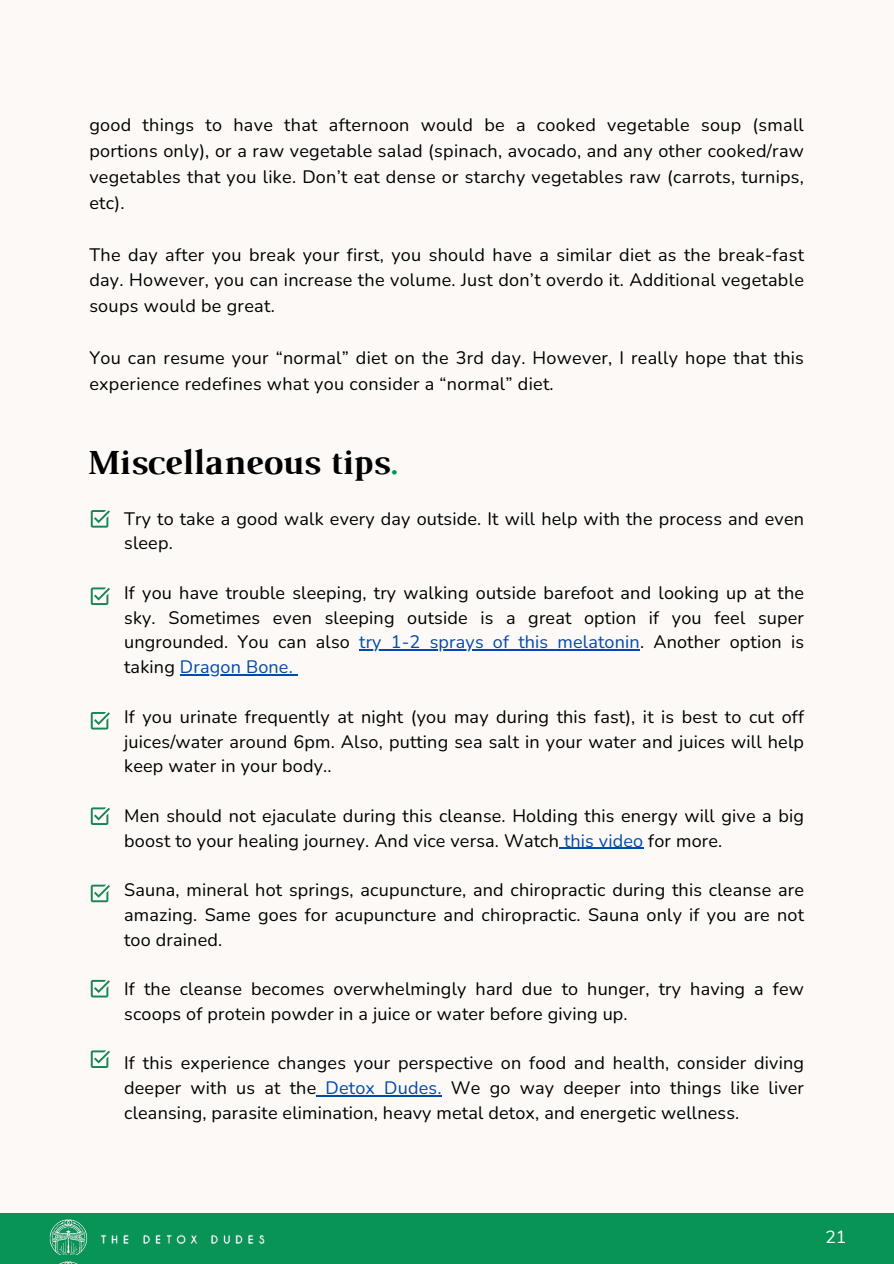
<style>
.page{position:relative;width:894px;height:1264px;background:#fff}
.page>*{position:absolute;margin:0;border:0;box-sizing:border-box;transform-origin:0 0}
.t1{font:700 36px "Luthier";color:#000}
.t2{font:18px/24.8px "Nunito";letter-spacing:.01em;color:#000;text-align:justify}
.t3{font:18px "Nunito";letter-spacing:.01em;color:#004aad}
.t4{font:17.55px "Nunito";color:#fff}
.s1{color:#089456}
.s2{color:#000}
.s3{color:#004aad}
</style>
<div class="page">
<div style="left:0;top:0;width:893px;height:1263px;background:#fdf9f6"></div>
<div style="left:0;top:1212px;width:893px;height:51px;background:#089456"></div>
<img style="left:49px;top:1219px;width:39px;height:35px">
<img style="left:100px;top:1234px;width:165px;height:10px">
<img style="left:61px;top:1261px;width:15px;height:2px">
<hr style="left:359px;top:649px;width:280px;height:1px;background:#004aad">
<hr style="left:180px;top:674px;width:108px;height:1px;background:#004aad">
<hr style="left:564px;top:847px;width:79px;height:1px;background:#004aad">
<hr style="left:325px;top:1095px;width:112px;height:1px;background:#004aad">
<svg style="left:91px;top:510px;width:19px;height:17px"></svg>
<svg style="left:91px;top:587px;width:19px;height:18px"></svg>
<svg style="left:91px;top:712px;width:19px;height:17px"></svg>
<svg style="left:91px;top:807px;width:19px;height:18px"></svg>
<svg style="left:91px;top:884px;width:19px;height:18px"></svg>
<svg style="left:91px;top:979px;width:19px;height:18px"></svg>
<svg style="left:91px;top:1050px;width:19px;height:17px"></svg>
<p class="t2" style="left:89px;top:112px;width:716px;line-height:25.8px">good things to have that afternoon would be a cooked vegetable soup (small portions only), or a raw vegetable salad (spinach, avocado, and any other cooked/raw vegetables that you like. Don’t eat dense or starchy vegetables raw (carrots, turnips, etc).</p>
<p class="t2" style="left:89px;top:242px;width:716px;line-height:25.8px">The day after you break your first, you should have a similar diet as the break-fast day. However, you can increase the volume. Just don’t overdo it. Additional vegetable soups would be great.</p>
<p class="t2" style="left:89px;top:345px;width:716px;line-height:25.8px">You can resume your “normal” diet on the 3rd day. However, I really hope that this experience redefines what you consider a “normal” diet.</p>
<p class="t1" style="left:85px;top:449px;width:314px">Miscellaneous tips<span class="s1">.</span></p>
<p class="t2" style="left:124px;top:506px;width:681px">Try to take a good walk every day outside. It will help with the process and even sleep.</p>
<p class="t2" style="left:124px;top:580px;width:681px">If you have trouble sleeping, try walking outside barefoot and looking up at the sky. Sometimes even sleeping outside is a great option if you feel super ungrounded. You can also</p>
<p class="t3" style="left:359px;top:630px;width:446px">try 1-2 sprays of this melatonin<span class="s2">. Another option is</span></p>
<p class="t3" style="left:124px;top:655px;width:170px"><span class="s2">taking</span> Dragon Bone.</p>
<p class="t2" style="left:124px;top:704px;width:681px">If you urinate frequently at night (you may during this fast), it is best to cut off juices/water around 6pm. Also, putting sea salt in your water and juices will help keep water in your body..</p>
<p class="t2" style="left:124px;top:803px;width:681px">Men should not ejaculate during this cleanse. Holding this energy will give a big boost to your healing journey. And vice versa. Watch <span class="s3">this video</span> for more.</p>
<p class="t2" style="left:124px;top:877px;width:681px">Sauna, mineral hot springs, acupuncture, and chiropractic during this cleanse are amazing. Same goes for acupuncture and chiropractic. Sauna only if you are not</p>
<p class="t2" style="left:124px;top:927px;width:99px">too drained.</p>
<p class="t2" style="left:124px;top:976px;width:681px">If the cleanse becomes overwhelmingly hard due to hunger, try having a few scoops of protein powder in a juice or water before giving up.</p>
<p class="t2" style="left:124px;top:1051px;width:681px">If this experience changes your perspective on food and health, consider diving deeper with us at the <span class="s3">Detox Dudes.</span> We go way deeper into things like liver cleansing, parasite elimination, heavy metal detox, and energetic wellness.</p>
<p class="t4" style="left:825px;top:1225px;width:23px">21</p>
</div>
